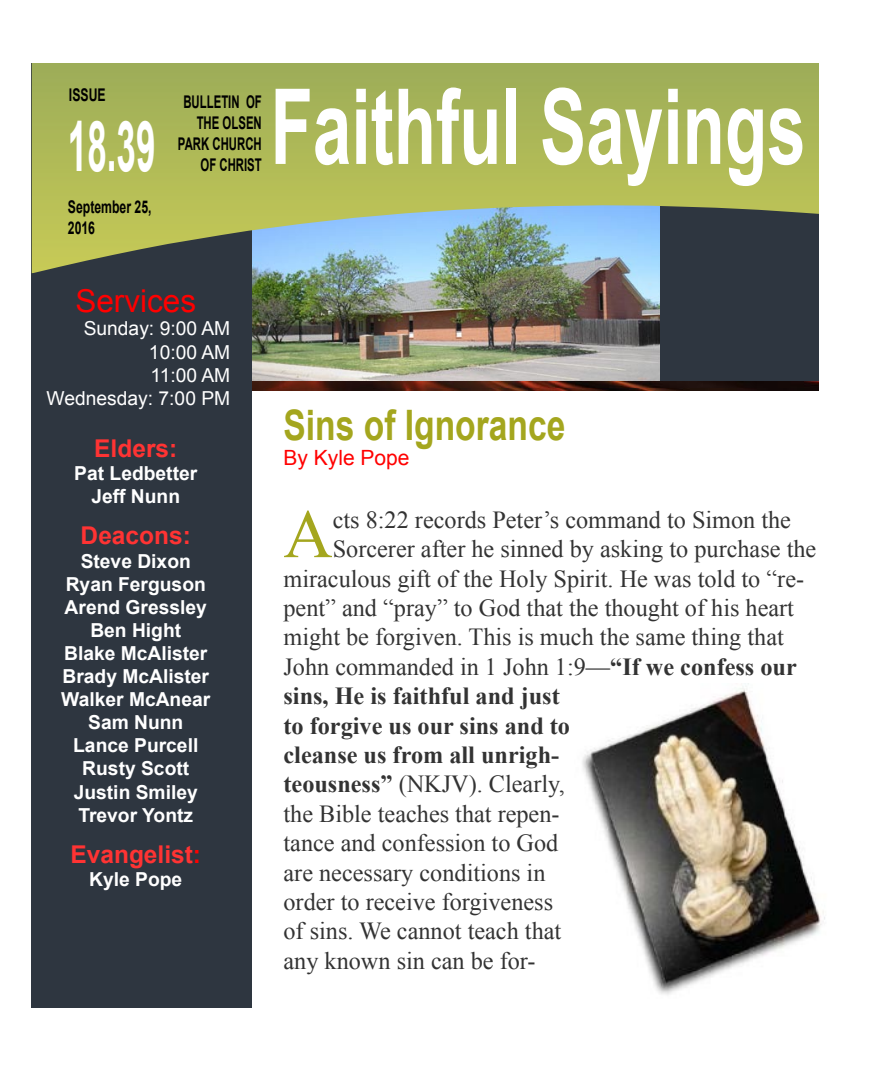
<style>
.page{position:relative;width:882px;height:1071px;background:#fff}
.page>*{position:absolute;margin:0;border:0;box-sizing:border-box;transform-origin:0 0}
.t1{font:700 105px "Arial";color:#fff;scale:.66 1}
.t2{font:700 70px "Arial";color:#fff;scale:.5 1}
.t3{font:68.95px "Times New Roman";color:#a4a61e}
.t4{font:700 42px "Arial";color:#a4a61e;scale:.8 1}
.t5{font:31.5px "Arial";color:#f00}
.t6{font:24.5px "Times New Roman";color:#333}
.t7{font:700 24.5px "Times New Roman";color:#333}
.t8{font:700 24.5px "Arial";color:#f33}
.t9{font:21px "Arial";color:#f00}
.t10{font:700 19.25px/23.1px "Arial";color:#fff;text-align:center}
.t11{font:19.25px/23.1px "Arial";color:#fff;text-align:right}
.t12{font:700 17.5px/21px "Arial";color:#000;text-align:right;scale:.65 1}
.t13{font:700 17.5px/21px "Arial";color:#000;scale:.7 1}
.s1{color:#f00}
.s2{font-weight:700}
</style>
<div class="page">
<img style="left:252px;top:273px;width:409px;height:109px">
<div style="left:661px;top:63px;width:158px;height:320px;background:#2e3640"></div>
<div style="left:32px;top:63px;width:220px;height:945px;background:#2e3640"></div>
<svg style="left:32px;top:63px;width:787px;height:210px;background:#9cac68"></svg>
<img style="left:252px;top:382px;width:567px;height:8px">
<img style="left:582px;top:688px;width:243px;height:307px">
<p class="t13" style="left:69px;top:85px;width:54px">ISSUE</p>
<h2 class="t2" style="left:68px;top:101px;width:177px">18.39</h2>
<p class="t13" style="left:68px;top:197px;width:121px">September 25,<br>2016</p>
<p class="t12" style="left:178px;top:92px;width:130px">BULLETIN OF<br>THE OLSEN<br>PARK CHURCH<br>OF CHRIST</p>
<h1 class="t1" style="left:270px;top:58px;width:813px">Faithful Sayings</h1>
<p class="t5" style="left:75px;top:281px;width:122px">Services</p>
<p class="t11" style="left:47px;top:317px;width:185px">Sunday: 9:00 AM<br>10:00 AM<br>11:00 AM<br>Wednesday: 7:00 PM</p>
<p class="t8" style="left:94px;top:433px;width:85px">Elders:</p>
<p class="t10" style="left:74px;top:463px;width:125px">Pat Ledbetter<br>Jeff Nunn</p>
<p class="t8" style="left:81px;top:520px;width:112px">Deacons:</p>
<p class="t10" style="left:61px;top:550px;width:151px">Steve Dixon<br>Ryan Ferguson<br>Arend Gressley<br>Ben Hight<br>Blake McAlister<br>Brady McAlister<br>Walker McAnear<br>Sam Nunn<br>Lance Purcell<br>Rusty Scott<br>Justin Smiley<br>Trevor Yontz</p>
<p class="t8" style="left:70px;top:838px;width:132px">Evangelist<span class="s1">:</span></p>
<p class="t10" style="left:89px;top:868px;width:95px">Kyle Pope</p>
<h3 class="t4" style="left:284px;top:398px;width:354px">Sins of Ignorance</h3>
<p class="t9" style="left:284px;top:444px;width:128px">By Kyle Pope</p>
<h3 class="t3" style="left:284px;top:488px;width:51px">A</h3>
<p class="t6" style="left:333px;top:503px;width:460px">cts 8:22 records Peter’s command to Simon the</p>
<p class="t6" style="left:333px;top:532px;width:485px">Sorcerer after he sinned by asking to purchase the</p>
<p class="t6" style="left:283px;top:562px;width:522px">miraculous gift of the Holy Spirit. He was told to “re-</p>
<p class="t6" style="left:283px;top:591px;width:512px">pent” and “pray” to God that the thought of his heart</p>
<p class="t6" style="left:283px;top:621px;width:502px">might be forgiven. This is much the same thing that</p>
<p class="t6" style="left:283px;top:650px;width:515px">John commanded in 1 John 1:9—<span class="s2">“If we confess our</span></p>
<p class="t7" style="left:283px;top:679px;width:278px">sins, He is faithful and just</p>
<p class="t7" style="left:283px;top:708px;width:288px">to forgive us our sins and to</p>
<p class="t7" style="left:283px;top:738px;width:277px">cleanse us from all unrigh-</p>
<p class="t6" style="left:284px;top:768px;width:283px"><span class="s2">teousness”</span> (NKJV). Clearly,</p>
<p class="t6" style="left:284px;top:797px;width:278px">the Bible teaches that repen-</p>
<p class="t6" style="left:284px;top:826px;width:276px">tance and confession to God</p>
<p class="t6" style="left:284px;top:856px;width:264px">are necessary conditions in</p>
<p class="t6" style="left:284px;top:885px;width:271px">order to receive forgiveness</p>
<p class="t6" style="left:284px;top:915px;width:279px">of sins. We cannot teach that</p>
<p class="t6" style="left:284px;top:944px;width:254px">any known sin can be for-</p>
</div>
